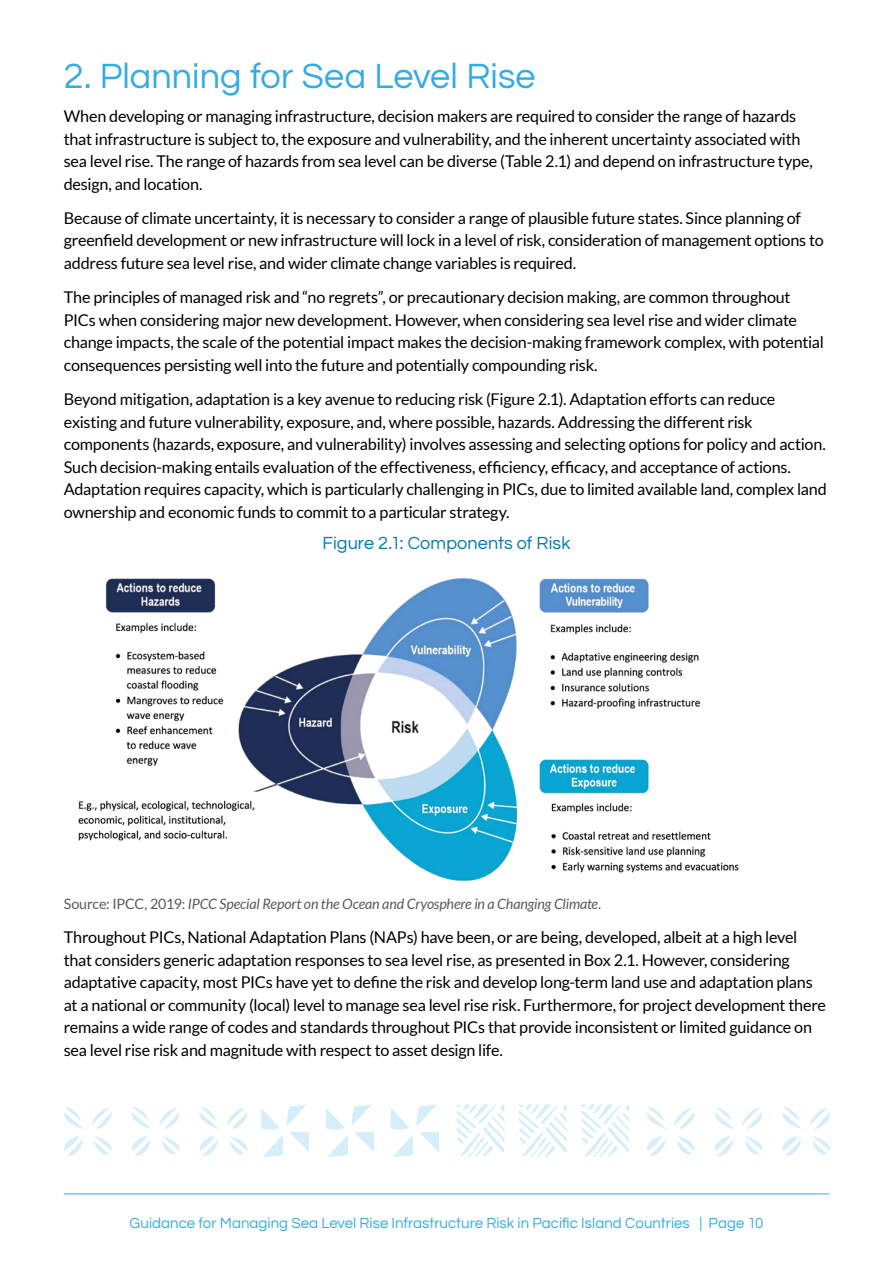
<style>
.page{position:relative;width:893px;height:1263px;background:#fff}
.page>*{position:absolute;margin:0;border:0;box-sizing:border-box;transform-origin:0 0}
.t1{font:36px "Questrial";color:#33ace3}
.t2{font:18px "Questrial";letter-spacing:.005em;color:#0079ab}
.t3{font:16.2px/22.5px "Lato";letter-spacing:-.015em;color:#000}
.t4{font:15px "Questrial";letter-spacing:.005em;color:#33ace3}
.t5{font:italic 14.25px "Lato";letter-spacing:-.01em;color:#58595b}
.s1{font-style:normal}
</style>
<div class="page">
<img style="left:78px;top:578px;width:661px;height:304px">
<svg style="left:782px;top:1136px;width:19px;height:20px"></svg>
<svg style="left:810px;top:1107px;width:20px;height:22px"></svg>
<svg style="left:813px;top:1136px;width:18px;height:19px"></svg>
<svg style="left:782px;top:1107px;width:20px;height:22px"></svg>
<svg style="left:715px;top:1136px;width:19px;height:20px"></svg>
<svg style="left:742px;top:1107px;width:21px;height:22px"></svg>
<svg style="left:745px;top:1136px;width:18px;height:19px"></svg>
<svg style="left:714px;top:1107px;width:20px;height:22px"></svg>
<svg style="left:647px;top:1136px;width:19px;height:20px"></svg>
<svg style="left:674px;top:1107px;width:21px;height:22px"></svg>
<svg style="left:677px;top:1136px;width:18px;height:19px"></svg>
<svg style="left:646px;top:1107px;width:20px;height:22px"></svg>
<svg style="left:200px;top:1136px;width:18px;height:20px"></svg>
<svg style="left:227px;top:1107px;width:20px;height:22px"></svg>
<svg style="left:230px;top:1136px;width:18px;height:19px"></svg>
<svg style="left:199px;top:1107px;width:20px;height:22px"></svg>
<svg style="left:132px;top:1136px;width:19px;height:20px"></svg>
<svg style="left:159px;top:1107px;width:21px;height:22px"></svg>
<svg style="left:162px;top:1136px;width:18px;height:19px"></svg>
<svg style="left:131px;top:1107px;width:20px;height:22px"></svg>
<svg style="left:64px;top:1136px;width:19px;height:20px"></svg>
<svg style="left:91px;top:1107px;width:21px;height:22px"></svg>
<svg style="left:94px;top:1136px;width:18px;height:19px"></svg>
<svg style="left:63px;top:1107px;width:20px;height:22px"></svg>
<svg style="left:456px;top:1104px;width:49px;height:53px"></svg>
<svg style="left:518px;top:1104px;width:50px;height:53px"></svg>
<svg style="left:581px;top:1104px;width:49px;height:53px"></svg>
<svg style="left:390px;top:1104px;width:49px;height:53px"></svg>
<svg style="left:325px;top:1104px;width:49px;height:53px"></svg>
<svg style="left:261px;top:1104px;width:48px;height:53px"></svg>
<hr style="left:64px;top:1193px;width:765px;height:1px;background:#33ace3">
<h1 class="t1" style="left:64px;top:51px;width:473px">2. Planning for Sea Level Rise</h1>
<p class="t3" style="left:64px;top:105px;width:751px">When developing or managing infrastructure, decision makers are required to consider the range of hazards that infrastructure is subject to, the exposure and vulnerability, and the inherent uncertainty associated with sea level rise. The range of hazards from sea level can be diverse (Table 2.1) and depend on infrastructure type, design, and location.</p>
<p class="t3" style="left:64px;top:207px;width:761px">Because of climate uncertainty, it is necessary to consider a range of plausible future states. Since planning of greenfield development or new infrastructure will lock in a level of risk, consideration of management options to address future sea level rise, and wider climate change variables is required.</p>
<p class="t3" style="left:64px;top:286px;width:762px">The principles of managed risk and “no regrets”, or precautionary decision making, are common throughout PICs when considering major new development. However, when considering sea level rise and wider climate change impacts, the scale of the potential impact makes the decision-making framework complex, with potential consequences persisting well into the future and potentially compounding risk.</p>
<p class="t3" style="left:64px;top:388px;width:765px">Beyond mitigation, adaptation is a key avenue to reducing risk (Figure 2.1). Adaptation efforts can reduce existing and future vulnerability, exposure, and, where possible, hazards. Addressing the different risk components (hazards, exposure, and vulnerability) involves assessing and selecting options for policy and action.<br>Such decision-making entails evaluation of the effectiveness, efficiency, efficacy, and acceptance of actions.<br>Adaptation requires capacity, which is particularly challenging in PICs, due to limited available land, complex land ownership and economic funds to commit to a particular strategy.</p>
<p class="t2" style="left:322px;top:530px;width:249px">Figure 2.1: Components of Risk</p>
<p class="t5" style="left:64px;top:896px;width:539px"><span class="s1">Source: IPCC, 2019:</span> IPCC Special Report on the Ocean and Cryosphere in a Changing Climate.</p>
<p class="t3" style="left:64px;top:926px;width:764px">Throughout PICs, National Adaptation Plans (NAPs) have been, or are being, developed, albeit at a high level that considers generic adaptation responses to sea level rise, as presented in Box 2.1. However, considering adaptative capacity, most PICs have yet to define the risk and develop long-term land use and adaptation plans at a national or community (local) level to manage sea level rise risk. Furthermore, for project development there remains a wide range of codes and standards throughout PICs that provide inconsistent or limited guidance on sea level rise risk and magnitude with respect to asset design life.</p>
<p class="t4" style="left:129px;top:1213px;width:636px">Guidance for Managing Sea Level Rise Infrastructure Risk in Pacific Island Countries | Page 10</p>
</div>
